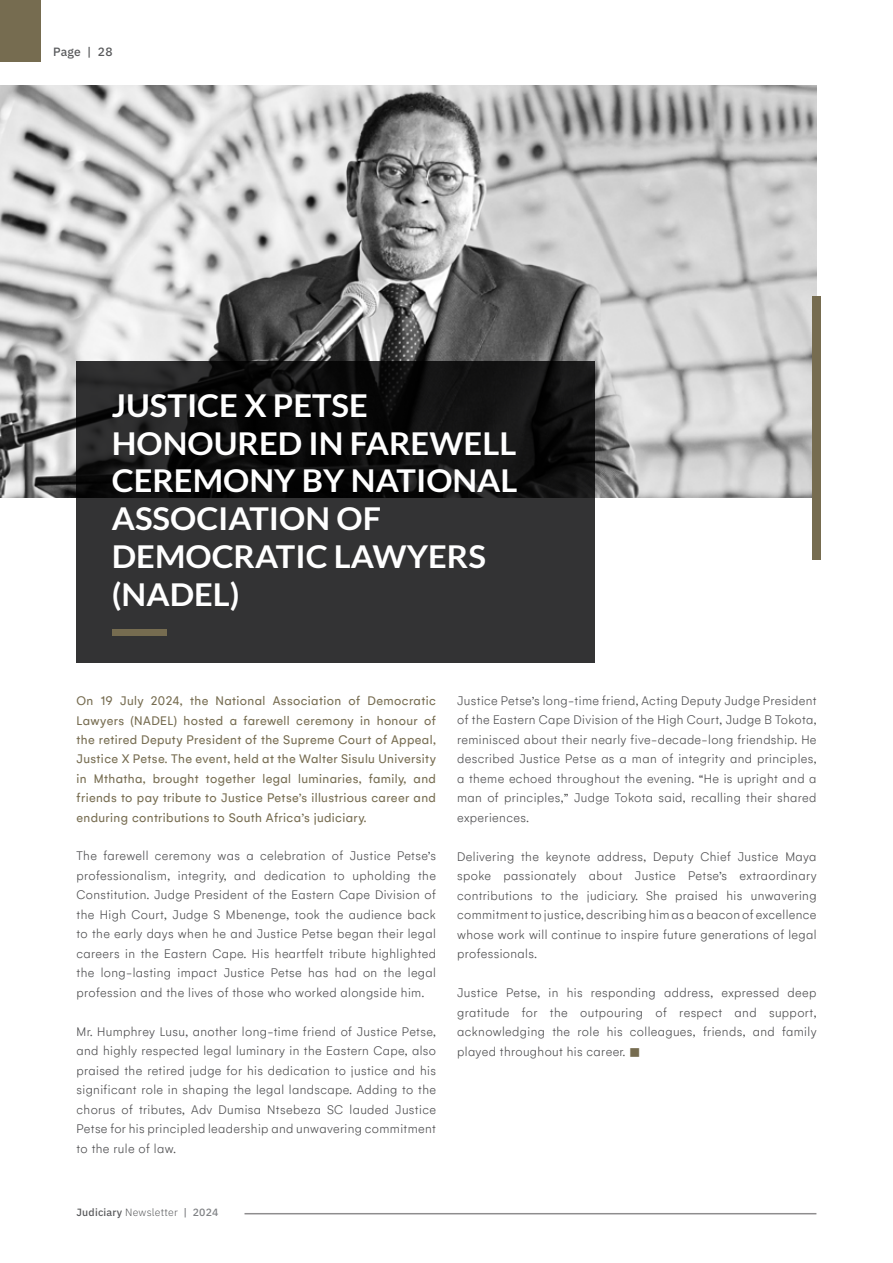
<style>
.page{position:relative;width:893px;height:1263px;background:#fff}
.page>*{position:absolute;margin:0;border:0;box-sizing:border-box;transform-origin:0 0}
.t1{font:700 31.5px/37.8px "Lato";color:#fff;scale:1.04 1}
.t2{font:300 13.5px/19.5px "Gelion";letter-spacing:.03em;color:#4d4d4f;text-align:justify}
.t3{font:13.5px/19.5px "Gelion";letter-spacing:.03em;color:#766c50;text-align:justify}
.t4{font:500 12px "IBM Plex Sans";letter-spacing:.015em;color:#58595b}
.t5{font:300 10.5px "IBM Plex Sans";letter-spacing:.02em;color:#58595b}
.s1{color:#766c50}
.s2{font-weight:500}
.s3{font-weight:500;color:#808285}
</style>
<div class="page">
<div style="left:0;top:0;width:41px;height:62px;background:#766c50"></div>
<hr style="left:244px;top:1213px;width:572px;height:1px;background:#8e8d8e">
<img style="left:0;top:85px;width:816px;height:412px">
<svg style="left:77px;top:361px;width:518px;height:302px;fill:#333334"></svg>
<div style="left:812px;top:296px;width:9px;height:264px;background:#766c50"></div>
<div style="left:112px;top:630px;width:55px;height:6px;background:#766c50"></div>
<p class="t4" style="left:53px;top:43px;width:61px">Page | 28</p>
<h1 class="t1" style="left:112px;top:386px;width:392px">JUSTICE X PETSE<br>HONOURED IN FAREWELL<br>CEREMONY BY NATIONAL<br>ASSOCIATION OF<br>DEMOCRATIC LAWYERS (NADEL)</h1>
<p class="t3" style="left:77px;top:691px;width:361px">On 19 July 2024, the National Association of Democratic Lawyers (NADEL) hosted a farewell ceremony in honour of the retired Deputy President of the Supreme Court of Appeal, Justice X Petse. The event, held at the Walter Sisulu University in Mthatha, brought together legal luminaries, family, and friends to pay tribute to Justice Petse’s illustrious career and enduring contributions to South Africa’s judiciary.</p>
<p class="t2" style="left:77px;top:846px;width:361px">The farewell ceremony was a celebration of Justice Petse’s professionalism, integrity, and dedication to upholding the Constitution. Judge President of the Eastern Cape Division of the High Court, Judge S Mbenenge, took the audience back to the early days when he and Justice Petse began their legal careers in the Eastern Cape. His heartfelt tribute highlighted the long-lasting impact Justice Petse has had on the legal profession and the lives of those who worked alongside him.</p>
<p class="t2" style="left:77px;top:1021px;width:361px">Mr. Humphrey Lusu, another long-time friend of Justice Petse, and highly respected legal luminary in the Eastern Cape, also praised the retired judge for his dedication to justice and his significant role in shaping the legal landscape. Adding to the chorus of tributes, Adv Dumisa Ntsebeza SC lauded Justice Petse for his principled leadership and unwavering commitment to the rule of law.</p>
<p class="t2" style="left:457px;top:691px;width:361px">Justice Petse’s long-time friend, Acting Deputy Judge President of the Eastern Cape Division of the High Court, Judge B Tokota, reminisced about their nearly five-decade-long friendship. He described Justice Petse as a man of integrity and principles, a theme echoed throughout the evening. “He is upright and a man of principles,” Judge Tokota said, recalling their shared experiences.</p>
<p class="t2" style="left:457px;top:847px;width:361px">Delivering the keynote address, Deputy Chief Justice Maya spoke passionately about Justice Petse’s extraordinary contributions to the judiciary. She praised his unwavering commitment to justice, describing him as a beacon of excellence whose work will continue to inspire future generations of legal professionals.</p>
<p class="t2" style="left:457px;top:983px;width:361px">Justice Petse, in his responding address, expressed deep gratitude for the outpouring of respect and support, acknowledging the role his colleagues, friends, and family played throughout his career. <span class="s1">■</span></p>
<p class="t5" style="left:77px;top:1204px;width:143px"><span class="s2">Judiciary</span> Newsletter <span class="s3">| 2024</span></p>
</div>
